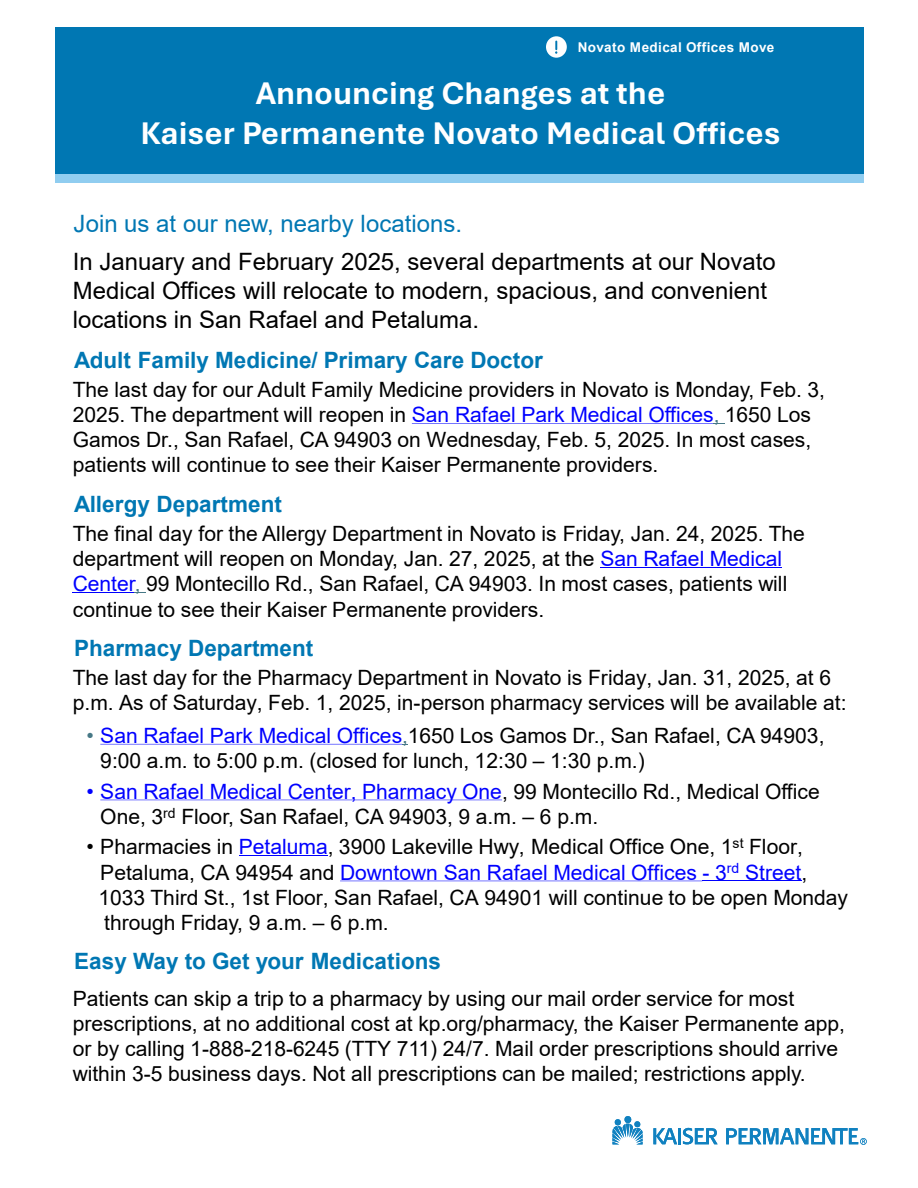
<style>
.page{position:relative;width:918px;height:1188px;background:#fff}
.page>*{position:absolute;margin:0;border:0;box-sizing:border-box;transform-origin:0 0}
.t1{font:700 33px "Aptos";color:#fff}
.t2{font:24px/28.8px "Arial";color:#000}
.t3{font:24px "Arial";color:#0077b3}
.t4{font:700 22.5px "Arial";color:#0077b3}
.t5{font:21px/25.2px "Arial";color:#000}
.t6{font:700 13.5px "Arial";letter-spacing:.03em;color:#fff}
.s1{color:#00f}
.s2{color:#467886}
</style>
<div class="page">
<svg style="left:612px;top:1118px;width:31px;height:26px"></svg>
<div style="left:624px;top:1116px;width:7px;height:7px;background:#1081c0;border-radius:50%"></div>
<svg style="left:653px;top:1128px;width:65px;height:16px"></svg>
<svg style="left:726px;top:1128px;width:141px;height:17px"></svg>
<div style="left:55px;top:171px;width:809px;height:12px;background:#90cdf0"></div>
<svg style="left:412px;top:423px;width:313px;height:1px"></svg>
<hr style="left:600px;top:567px;width:182px;height:1px;background:#00f">
<hr style="left:73px;top:593px;width:62px;height:1px;background:#00f">
<svg style="left:100px;top:744px;width:308px;height:1px"></svg>
<svg style="left:100px;top:800px;width:402px;height:1px"></svg>
<hr style="left:239px;top:855px;width:89px;height:1px;background:#00f">
<svg style="left:340px;top:881px;width:362px;height:1px"></svg>
<hr style="left:702px;top:881px;width:99px;height:1px;background:#00f">
<div style="left:55px;top:27px;width:809px;height:41px;background:#0077b3"></div>
<svg style="left:546px;top:37px;width:21px;height:21px"></svg>
<div style="left:55px;top:61px;width:809px;height:113px;background:#0077b3"></div>
<p class="t6" style="left:578px;top:38px;width:198px">Novato Medical Offices Move</p>
<p class="t1" style="left:256px;top:71px;width:411px">Announcing Changes at the</p>
<p class="t1" style="left:140px;top:110px;width:642px">Kaiser Permanente Novato Medical Offices</p>
<p class="t3" style="left:74px;top:207px;width:390px">Join us at our new, nearby locations.</p>
<p class="t2" style="left:73px;top:247px;width:705px">In January and February 2025, several departments at our Novato<br>Medical Offices will relocate to modern, spacious, and convenient locations in San Rafael and Petaluma.</p>
<p class="t4" style="left:74px;top:344px;width:470px">Adult Family Medicine/ Primary Care Doctor</p>
<p class="t5" style="left:73px;top:377px;width:754px">The last day for our Adult Family Medicine providers in Novato is Monday, Feb. 3, 2025. The department will reopen in <span class="s1">San Rafael Park Medical Offices</span><span class="s2">,</span> 1650 Los Gamos Dr., San Rafael, CA 94903 on Wednesday, Feb. 5, 2025. In most cases, patients will continue to see their Kaiser Permanente providers.</p>
<p class="t4" style="left:74px;top:488px;width:209px">Allergy Department</p>
<p class="t5" style="left:73px;top:521px;width:734px">The final day for the Allergy Department in Novato is Friday, Jan. 24, 2025. The department will reopen on Monday, Jan. 27, 2025, at the <span class="s1">San Rafael Medical Center</span><span class="s2">,</span> 99 Montecillo Rd., San Rafael, CA 94903. In most cases, patients will continue to see their Kaiser Permanente providers.</p>
<p class="t4" style="left:74px;top:632px;width:241px">Pharmacy Department</p>
<p class="t5" style="left:73px;top:665px;width:775px">The last day for the Pharmacy Department in Novato is Friday, Jan. 31, 2025, at 6 p.m. As of Saturday, Feb. 1, 2025, in-person pharmacy services will be available at:</p>
<p class="t5" style="left:100px;top:723px;width:726px;text-indent:-14px"><span class="s2">•</span> <span class="s1">San Rafael Park Medical Offices</span><span class="s2">,</span>1650 Los Gamos Dr., San Rafael, CA 94903,<br>9:00 a.m. to 5:00 p.m. (closed for lunch, 12:30 – 1:30 p.m.)</p>
<p class="t5" style="left:100px;top:779px;width:721px;text-indent:-14px"><span class="s1">• San Rafael Medical Center, Pharmacy One</span>, 99 Montecillo Rd., Medical Office<br>One, 3<sup>rd</sup> Floor, San Rafael, CA 94903, 9 a.m. – 6 p.m.</p>
<p class="t5" style="left:87px;top:834px;width:722px;text-align:right">• Pharmacies in <span class="s1">Petaluma</span>, 3900 Lakeville Hwy, Medical Office One, 1<sup>st</sup> Floor,<br>Petaluma, CA 94954 and <span class="s1">Downtown San Rafael Medical Offices - 3</span><sup>rd</sup> <span class="s1">Street</span>,</p>
<p class="t5" style="left:98px;top:885px;width:751px">1033 Third St., 1st Floor, San Rafael, CA 94901 will continue to be open Monday</p>
<p class="t5" style="left:104px;top:910px;width:286px">through Friday, 9 a.m. – 6 p.m.</p>
<p class="t4" style="left:74px;top:945px;width:368px">Easy Way to Get your Medications</p>
<p class="t5" style="left:73px;top:986px;width:774px">Patients can skip a trip to a pharmacy by using our mail order service for most prescriptions, at no additional cost at kp.org/pharmacy, the Kaiser Permanente app, or by calling 1-888-218-6245 (TTY 711) 24/7. Mail order prescriptions should arrive within 3-5 business days. Not all prescriptions can be mailed; restrictions apply.</p>
</div>
